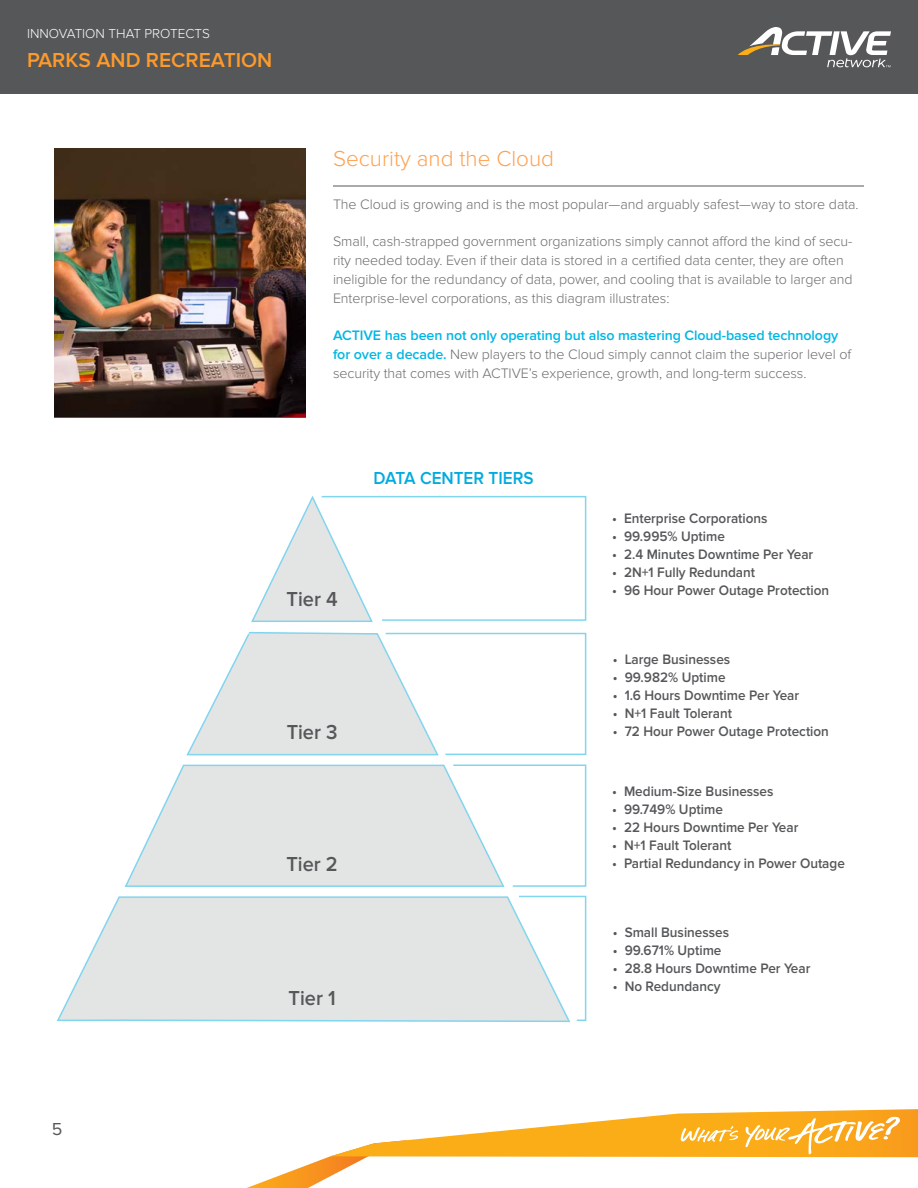
<style>
.page{position:relative;width:918px;height:1188px;background:#fff}
.page>*{position:absolute;margin:0;border:0;box-sizing:border-box;transform-origin:0 0}
.t1{font:300 22.5px "Proxima Nova";color:#fda252}
.t2{font:600 21px "Proxima Nova";color:#555759;scale:.95 1}
.t3{font:600 21px "Proxima Nova";color:#fd9a2b}
.t4{font:600 18px "Proxima Nova";color:#00abdf;scale:.95 1}
.t5{font:18px "Proxima Nova";color:#555759}
.t6{font:300 14.25px/18.8px "Proxima Nova";letter-spacing:-.005em;color:#6b6c6e}
.t7{font:600 14.25px "Proxima Nova";color:#555759;scale:.95 1}
.t8{font:300 13.5px "Proxima Nova";color:#fff}
.s1{font-weight:600;color:#00b7e4}
</style>
<div class="page">
<svg style="left:247px;top:1109px;width:671px;height:79px"></svg>
<div style="left:0;top:0;width:918px;height:94px;background:#555759"></div>
<svg style="left:738px;top:27px;width:153px;height:40px"></svg>
<svg style="left:57px;top:896px;width:513px;height:127px;background:#e2e5e6"></svg>
<hr style="left:333px;top:186px;width:531px;height:1px;background:#555759">
<img style="left:54px;top:148px;width:252px;height:269px">
<svg style="left:124px;top:764px;width:328px;height:123px;background:#e3e6e6"></svg>
<svg style="left:518px;top:895px;width:69px;height:127px"></svg>
<svg style="left:452px;top:764px;width:135px;height:123px"></svg>
<svg style="left:186px;top:631px;width:401px;height:125px"></svg>
<svg style="left:251px;top:495px;width:336px;height:127px"></svg>
<p class="t8" style="left:27px;top:25px;width:184px">INNOVATION THAT PROTECTS</p>
<h2 class="t3" style="left:27px;top:48px;width:247px">PARKS AND RECREATION</h2>
<h1 class="t1" style="left:333px;top:146px;width:223px">Security and the Cloud</h1>
<p class="t6" style="left:333px;top:195px;width:527px">The Cloud is growing and is the most popular—and arguably safest—way to store data.</p>
<p class="t6" style="left:333px;top:232px;width:521px">Small, cash-strapped government organizations simply cannot afford the kind of secu&shy;rity needed today. Even if their data is stored in a certified data center, they are often ineligible for the redundancy of data, power, and cooling that is available to larger and Enterprise-level corporations, as this diagram illustrates:</p>
<p class="t6" style="left:333px;top:326px;width:520px"><span class="s1">ACTIVE has been not only operating but also mastering Cloud-based technology for over a decade.</span> New players to the Cloud simply cannot claim the superior level of security that comes with ACTIVE’s experience, growth, and long-term success.</p>
<p class="t4" style="left:374px;top:468px;width:24px">DATA</p>
<p class="t4" style="left:420px;top:468px;width:121px">CENTER TIERS</p>
<h2 class="t2" style="left:287px;top:587px;width:55px">Tier 4</h2>
<h2 class="t2" style="left:287px;top:720px;width:55px">Tier 3</h2>
<h2 class="t2" style="left:286px;top:852px;width:55px">Tier 2</h2>
<h2 class="t2" style="left:289px;top:986px;width:51px">Tier 1</h2>
<p class="t7" style="left:612px;top:510px;width:165px">• Enterprise Corporations</p>
<p class="t7" style="left:612px;top:528px;width:120px">• 99.995% Uptime</p>
<p class="t7" style="left:612px;top:546px;width:213px">• 2.4 Minutes Downtime Per Year</p>
<p class="t7" style="left:612px;top:564px;width:152px">• 2N+1 Fully Redundant</p>
<p class="t7" style="left:612px;top:582px;width:230px">• 96 Hour Power Outage Protection</p>
<p class="t7" style="left:613px;top:651px;width:125px">• Large Businesses</p>
<p class="t7" style="left:613px;top:669px;width:120px">• 99.982% Uptime</p>
<p class="t7" style="left:613px;top:687px;width:198px">• 1.6 Hours Downtime Per Year</p>
<p class="t7" style="left:613px;top:705px;width:127px">• N+1 Fault Tolerant</p>
<p class="t7" style="left:613px;top:723px;width:229px">• 72 Hour Power Outage Protection</p>
<p class="t7" style="left:612px;top:783px;width:172px">• Medium-Size Businesses</p>
<p class="t7" style="left:612px;top:801px;width:118px">• 99.749% Uptime</p>
<p class="t7" style="left:612px;top:819px;width:198px">• 22 Hours Downtime Per Year</p>
<p class="t7" style="left:612px;top:837px;width:127px">• N+1 Fault Tolerant</p>
<p class="t7" style="left:612px;top:855px;width:247px">• Partial Redundancy in Power Outage</p>
<p class="t7" style="left:613px;top:924px;width:124px">• Small Businesses</p>
<p class="t7" style="left:613px;top:942px;width:116px">• 99.671% Uptime</p>
<p class="t7" style="left:613px;top:960px;width:210px">• 28.8 Hours Downtime Per Year</p>
<p class="t7" style="left:613px;top:978px;width:115px">• No Redundancy</p>
<p class="t5" style="left:52px;top:1118px;width:12px">5</p>
</div>
